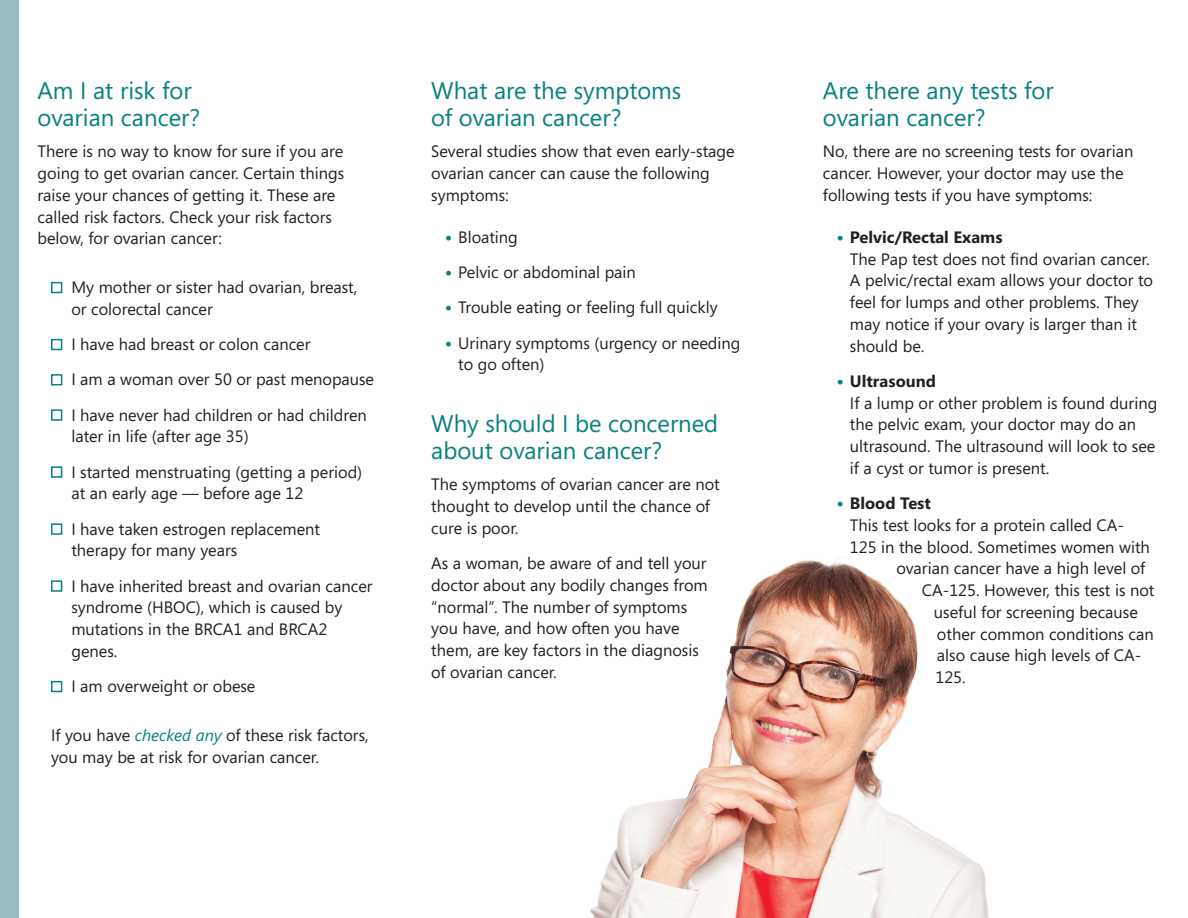
<style>
.page{position:relative;width:1188px;height:918px;background:#fff}
.page>*{position:absolute;margin:0;border:0;box-sizing:border-box;transform-origin:0 0}
.headline{font:24px/27px "Segoe";color:#0a8181}
.body-txt{font:16.5px/21.8px "Segoe";color:#231f20}
.Check_Boxes{font:16.5px/21.8px "Segoe";color:#231f20}
.t1{font:700 16.5px "Segoe";color:#231f20}
.s1{font-style:italic;color:#0a8181}
.s2{font-weight:700;font-size:18px;color:#0a8181}
.s3{font-weight:700}
.s4{font-size:18px;color:#0a8181}
</style>
<div class="page">
<div style="left:0;top:0;width:18px;height:918px;background:#96bdc2"></div>
<div style="left:51px;top:282px;width:11px;height:11px;border:2px solid #0a8181"></div>
<div style="left:51px;top:339px;width:11px;height:11px;border:2px solid #0a8181"></div>
<div style="left:51px;top:374px;width:11px;height:11px;border:2px solid #0a8181"></div>
<div style="left:51px;top:409px;width:11px;height:12px;border:2px solid #0a8181"></div>
<div style="left:51px;top:466px;width:11px;height:12px;border:2px solid #0a8181"></div>
<div style="left:51px;top:523px;width:11px;height:12px;border:2px solid #0a8181"></div>
<div style="left:51px;top:580px;width:11px;height:12px;border:2px solid #0a8181"></div>
<div style="left:51px;top:681px;width:11px;height:11px;border:2px solid #0a8181"></div>
<img style="left:590px;top:557px;width:399px;height:361px">
<p class="headline" style="left:38px;top:76px;width:164px">Am I at risk for ovarian cancer?</p>
<p class="body-txt" style="left:38px;top:140px;width:308px">There is no way to know for sure if you are going to get ovarian cancer. Certain things raise your chances of getting it. These are called risk factors. Check your risk factors below, for ovarian cancer:</p>
<p class="Check_Boxes" style="left:71px;top:276px;width:288px">My mother or sister had ovarian, breast, or colorectal cancer</p>
<p class="Check_Boxes" style="left:71px;top:333px;width:241px">I have had breast or colon cancer</p>
<p class="Check_Boxes" style="left:71px;top:368px;width:304px">I am a woman over 50 or past menopause</p>
<p class="Check_Boxes" style="left:71px;top:404px;width:297px">I have never had children or had children later in life (after age 35)</p>
<p class="Check_Boxes" style="left:71px;top:461px;width:292px">I started menstruating (getting a period) at an early age — before age 12</p>
<p class="Check_Boxes" style="left:71px;top:518px;width:250px">I have taken estrogen replacement therapy for many years</p>
<p class="Check_Boxes" style="left:71px;top:575px;width:303px">I have inherited breast and ovarian cancer syndrome (HBOC), which is caused by mutations in the BRCA1 and BRCA2 genes.</p>
<p class="Check_Boxes" style="left:71px;top:675px;width:186px">I am overweight or obese</p>
<p class="Check_Boxes" style="left:51px;top:724px;width:319px">If you have <span class="s1">checked any</span> of these risk factors, you may be at risk for ovarian cancer.</p>
<p class="headline" style="left:431px;top:76px;width:252px">What are the symptoms of ovarian cancer?</p>
<p class="body-txt" style="left:431px;top:140px;width:305px">Several studies show that even early-stage ovarian cancer can cause the following symptoms:</p>
<p class="body-txt" style="left:445px;top:226px;width:75px"><span class="s2">•</span> Bloating</p>
<p class="body-txt" style="left:445px;top:261px;width:193px"><span class="s2">•</span> Pelvic or abdominal pain</p>
<p class="body-txt" style="left:445px;top:296px;width:274px"><span class="s2">•</span> Trouble eating or feeling full quickly</p>
<p class="body-txt" style="left:458px;top:332px;width:284px;text-indent:-14px"><span class="s2">•</span> Urinary symptoms (urgency or needing to go often)</p>
<p class="headline" style="left:431px;top:409px;width:289px">Why should I be concerned about ovarian cancer?</p>
<p class="body-txt" style="left:431px;top:473px;width:290px">The symptoms of ovarian cancer are not thought to develop until the chance of</p>
<p class="body-txt" style="left:431px;top:517px;width:89px">cure is poor.</p>
<p class="body-txt" style="left:431px;top:552px;width:278px">As a woman, be aware of and tell your doctor about any bodily changes from “normal”. The number of symptoms you have, and how often you have them, are key factors in the diagnosis of ovarian cancer.</p>
<p class="headline" style="left:823px;top:76px;width:232px">Are there any tests for ovarian cancer?</p>
<p class="body-txt" style="left:823px;top:140px;width:312px">No, there are no screening tests for ovarian cancer. However, your doctor may use the following tests if you have symptoms:</p>
<p class="body-txt" style="left:850px;top:226px;width:305px;text-indent:-14px"><span class="s2">•</span> <span class="s3">Pelvic/Rectal Exams<br></span>The Pap test does not find ovarian cancer.<br>A pelvic/rectal exam allows your doctor to feel for lumps and other problems. They may notice if your ovary is larger than it should be.</p>
<p class="body-txt" style="left:850px;top:370px;width:309px;text-indent:-14px"><span class="s2">•</span> <span class="s3">Ultrasound<br></span>If a lump or other problem is found during the pelvic exam, your doctor may do an ultrasound. The ultrasound will look to see if a cyst or tumor is present.</p>
<p class="t1" style="left:836px;top:492px;width:96px"><span class="s4">•</span> Blood Test</p>
<p class="body-txt" style="left:850px;top:514px;width:276px">This test looks for a protein called CA-</p>
<p class="body-txt" style="left:850px;top:536px;width:301px">125 in the blood. Sometimes women with</p>
<p class="body-txt" style="left:896px;top:557px;width:250px">ovarian cancer have a high level of</p>
<p class="body-txt" style="left:922px;top:579px;width:234px">CA-125. However, this test is not</p>
<p class="body-txt" style="left:934px;top:601px;width:205px">useful for screening because</p>
<p class="body-txt" style="left:937px;top:623px;width:218px">other common conditions can</p>
<p class="body-txt" style="left:937px;top:644px;width:206px">also cause high levels of CA-</p>
<p class="body-txt" style="left:935px;top:666px;width:32px">125.</p>
</div>
